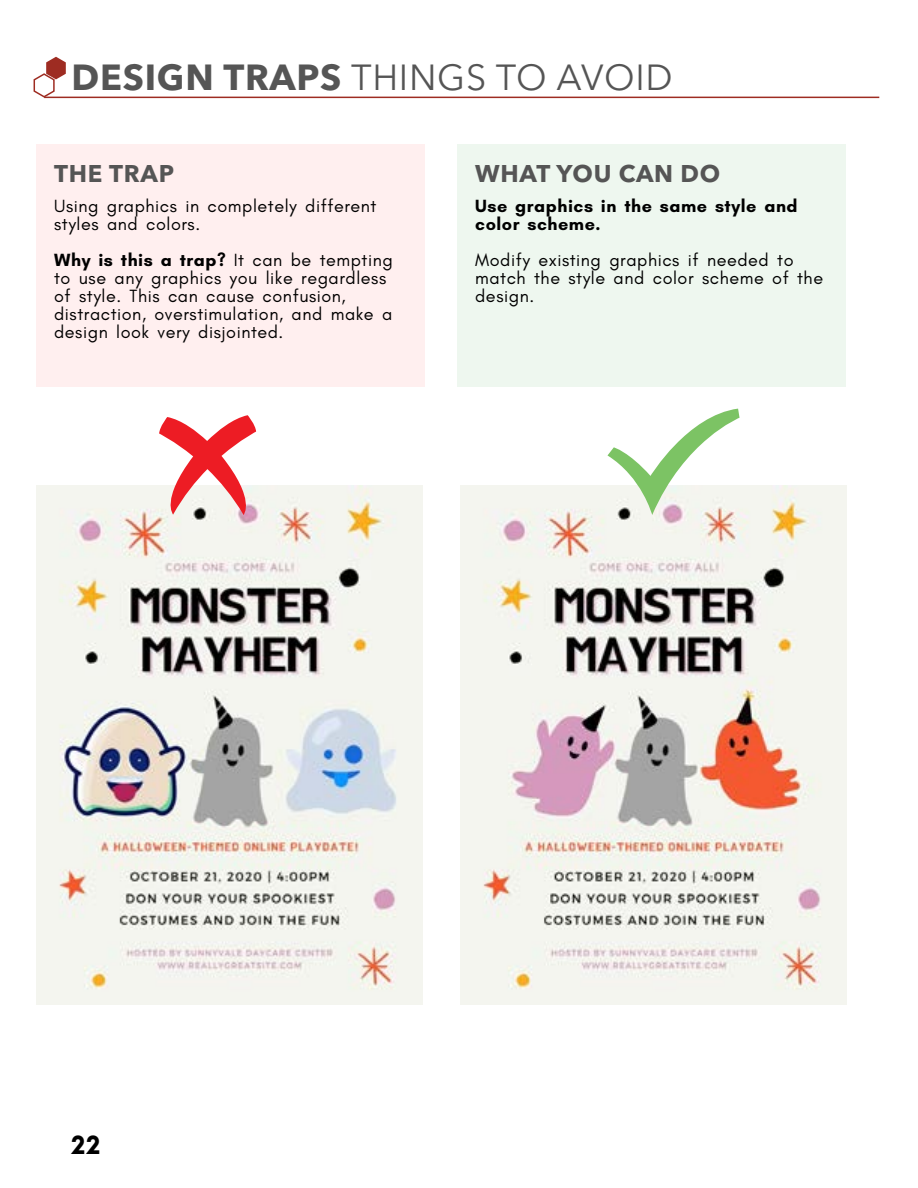
<style>
.page{position:relative;width:918px;height:1188px;background:#fff}
.page>*{position:absolute;margin:0;border:0;box-sizing:border-box;transform-origin:0 0}
.t1{font:36px "Avenir Next LT Pro";letter-spacing:.02em;color:#555}
.t2{font:700 27px "Glacial Indifference";color:#000}
.t3{font:700 24px "Avenir Next LT Pro";letter-spacing:.03em;color:#555}
.t4{font:18px/18px "Glacial Indifference";letter-spacing:.03em;color:#000}
.t5{font:700 18px/18px "Glacial Indifference";letter-spacing:.03em;color:#000}
.s1{font-weight:700}
</style>
<div class="page">
<svg style="left:33px;top:57px;width:33px;height:42px"></svg>
<hr style="left:44px;top:97px;width:835px;height:1px;background:#9e2c22">
<div style="left:457px;top:144px;width:389px;height:242px;background:#eef7ef"></div>
<div style="left:36px;top:144px;width:389px;height:242px;background:#ffefef"></div>
<img style="left:36px;top:486px;width:386px;height:518px">
<img style="left:461px;top:486px;width:386px;height:518px">
<svg style="left:159px;top:415px;width:97px;height:100px"></svg>
<svg style="left:608px;top:409px;width:132px;height:106px"></svg>
<h1 class="t1" style="left:72px;top:56px;width:603px"><span class="s1">DESIGN TRAPS</span> THINGS TO AVOID</h1>
<h3 class="t3" style="left:54px;top:159px;width:122px">THE TRAP</h3>
<h3 class="t3" style="left:475px;top:159px;width:247px">WHAT YOU CAN DO</h3>
<p class="t4" style="left:54px;top:197px;width:324px">Using graphics in completely different styles and colors.</p>
<p class="t4" style="left:54px;top:251px;width:340px"><span class="s1">Why is this a trap?</span> It can be tempting to use any graphics you like regardless of style. This can cause confusion, distraction, overstimulation, and make a design look very disjointed.</p>
<p class="t5" style="left:475px;top:197px;width:324px">Use graphics in the same style and color scheme.</p>
<p class="t4" style="left:475px;top:251px;width:349px">Modify existing graphics if needed to match the style and color scheme of the design.</p>
<h2 class="t2" style="left:72px;top:1128px;width:30px">22</h2>
</div>
